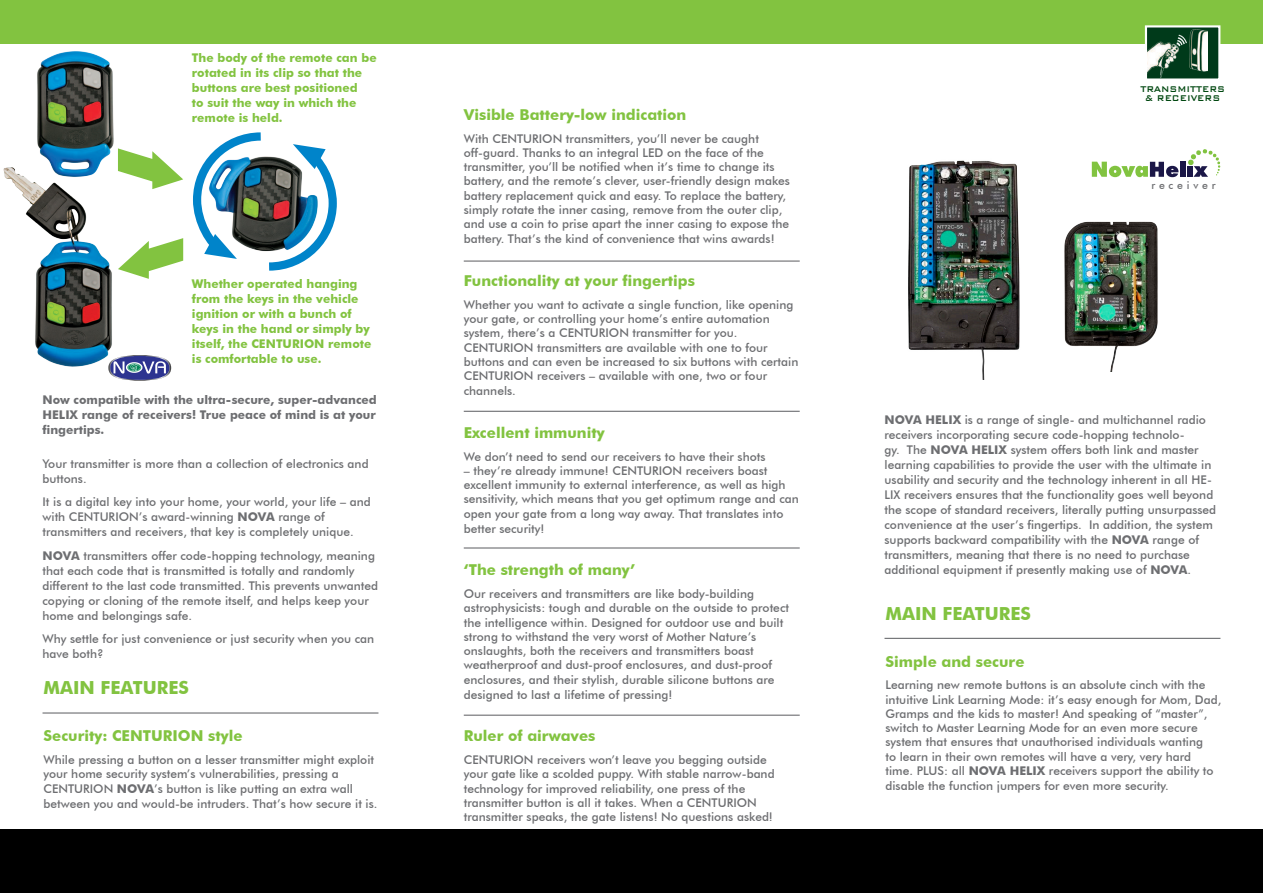
<style>
.page{position:relative;width:1263px;height:893px;background:#fff}
.page>*{position:absolute;margin:0;border:0;box-sizing:border-box;transform-origin:0 0}
.t1{font:700 18px "Futura BT";color:#82c340}
.t2{font:700 15px "Futura BT";color:#82c340}
.t3{font:500 12px/14.4px "Futura BT";color:#6d6e71}
.t4{font:700 12px/15px "Futura BT";color:#82c340}
.t5{font:700 12px/15px "Futura BT";color:#6d6e71;text-align:justify}
.t6{font:500 11.1px/9.9px "Bank Gothic BT";color:#004710;text-align:center;scale:.87 1}
.t7{font:500 10.5px "Futura BT";letter-spacing:.36em;color:#6d6e71}
.s1{font-weight:700}
</style>
<div class="page">
<div style="left:0;top:0;width:1263px;height:44px;background:#82c340"></div>
<div style="left:0;top:829px;width:1263px;height:64px;background:#000"></div>
<div style="left:1146px;top:26px;width:73px;height:54px;background:#003a1a"></div>
<img style="left:1148px;top:29px;width:59px;height:48px">
<div style="left:1145px;top:25px;width:75px;height:56px;border:2px solid #fff"></div>
<img style="left:3px;top:167px;width:109px;height:200px">
<img style="left:30px;top:51px;width:84px;height:131px">
<svg style="left:118px;top:148px;width:65px;height:41px"></svg>
<svg style="left:118px;top:238px;width:65px;height:41px"></svg>
<svg style="left:193px;top:132px;width:144px;height:139px"></svg>
<hr style="left:43px;top:712px;width:335px;height:2px;background:#6d6e71">
<hr style="left:884px;top:638px;width:336px;height:1px;background:#6d6e71">
<hr style="left:464px;top:260px;width:336px;height:2px;background:#6d6e71">
<hr style="left:464px;top:411px;width:336px;height:1px;background:#6d6e71">
<hr style="left:464px;top:547px;width:336px;height:2px;background:#6d6e71">
<hr style="left:464px;top:715px;width:336px;height:1px;background:#6d6e71">
<svg style="left:108px;top:355px;width:63px;height:26px"></svg>
<div style="left:1180px;top:160px;width:6px;height:17px;border:1px solid #fff"></div>
<div style="left:1180px;top:161px;width:5px;height:16px;background:#1b1747"></div>
<svg style="left:1188px;top:149px;width:32px;height:28px"></svg>
<svg style="left:1092px;top:161px;width:87px;height:17px"></svg>
<img style="left:1064px;top:221px;width:94px;height:150px">
<img style="left:908px;top:160px;width:112px;height:219px">
<p class="t4" style="left:192px;top:51px;width:186px">The body of the remote can be rotated in its clip so that the buttons are best positioned<br>to suit the way in which the remote is held.</p>
<p class="t4" style="left:192px;top:277px;width:181px">Whether operated hanging from the keys in the vehicle ignition or with a bunch of keys in the hand or simply by itself, the CENTURION remote is comfortable to use.</p>
<p class="t5" style="left:43px;top:393px;width:336px">Now compatible with the ultra-secure, super-advanced HELIX range of receivers! True peace of mind is at your fingertips.</p>
<p class="t3" style="left:43px;top:457px;width:328px;line-height:15px">Your transmitter is more than a collection of electronics and buttons.</p>
<p class="t3" style="left:43px;top:496px;width:330px;line-height:15px">It is a digital key into your home, your world, your life – and with CENTURION’s award-winning <span class="s1">NOVA</span> range of transmitters and receivers, that key is completely unique.</p>
<p class="t3" style="left:43px;top:549px;width:337px;line-height:15px"><span class="s1">NOVA</span> transmitters offer code-hopping technology, meaning that each code that is transmitted is totally and randomly different to the last code transmitted. This prevents unwanted copying or cloning of the remote itself, and helps keep your home and belongings safe.</p>
<p class="t3" style="left:43px;top:633px;width:333px;line-height:15px">Why settle for just convenience or just security when you can have both?</p>
<h1 class="t1" style="left:43px;top:680px;width:147px">MAIN FEATURES</h1>
<p class="t2" style="left:43px;top:730px;width:201px">Security: CENTURION style</p>
<p class="t3" style="left:43px;top:753px;width:335px">While pressing a button on a lesser transmitter might exploit your home security system’s vulnerabilities, pressing a CENTURION <span class="s1">NOVA</span>’s button is like putting an extra wall between you and would-be intruders. That’s how secure it is.</p>
<p class="t2" style="left:464px;top:108px;width:224px">Visible Battery-low indication</p>
<p class="t3" style="left:464px;top:132px;width:328px">With CENTURION transmitters, you’ll never be caught off-guard. Thanks to an integral LED on the face of the transmitter, you’ll be notified when it’s time to change its battery, and the remote’s clever, user-friendly design makes battery replacement quick and easy. To replace the battery, simply rotate the inner casing, remove from the outer clip, and use a coin to prise apart the inner casing to expose the battery. That’s the kind of convenience that wins awards!</p>
<p class="t2" style="left:464px;top:272px;width:233px">Functionality at your fingertips</p>
<p class="t3" style="left:464px;top:298px;width:336px">Whether you want to activate a single function, like opening your gate, or controlling your home’s entire automation system, there’s a CENTURION transmitter for you.<br>CENTURION transmitters are available with one to four buttons and can even be increased to six buttons with certain CENTURION receivers – available with one, two or four channels.</p>
<p class="t2" style="left:464px;top:426px;width:142px">Excellent immunity</p>
<p class="t3" style="left:464px;top:450px;width:303px">We don’t need to send our receivers to have their shots</p>
<p class="t3" style="left:464px;top:464px;width:337px">– they’re already immune! CENTURION receivers boast excellent immunity to external interference, as well as high sensitivity, which means that you get optimum range and can open your gate from a long way away. That translates into better security!</p>
<p class="t2" style="left:464px;top:564px;width:173px">‘The strength of many’</p>
<p class="t3" style="left:464px;top:588px;width:327px">Our receivers and transmitters are like body-building astrophysicists: tough and durable on the outside to protect the intelligence within. Designed for outdoor use and built strong to withstand the very worst of Mother Nature’s onslaughts, both the receivers and transmitters boast weatherproof and dust-proof enclosures, and dust-proof enclosures, and their stylish, durable silicone buttons are designed to last a lifetime of pressing!</p>
<p class="t2" style="left:464px;top:730px;width:133px">Ruler of airwaves</p>
<p class="t3" style="left:464px;top:754px;width:312px">CENTURION receivers won’t leave you begging outside your gate like a scolded puppy. With stable narrow-band technology for improved reliability, one press of the transmitter button is all it takes. When a CENTURION transmitter speaks, the gate listens! No questions asked!</p>
<p class="t6" style="left:1140px;top:84px;width:99px">TRANSMITTERS &amp; RECEIVERS</p>
<p class="t7" style="left:1151px;top:181px;width:66px">receiver</p>
<p class="t3" style="left:884px;top:414px;width:333px;line-height:15px"><span class="s1">NOVA HELIX</span> is a range of single- and multichannel radio receivers incorporating secure code-hopping technolo-<br>gy. The <span class="s1">NOVA HELIX</span> system offers both link and master learning capabilities to provide the user with the ultimate in usability and security and the technology inherent in all HE-LIX receivers ensures that the functionality goes well beyond the scope of standard receivers, literally putting unsurpassed convenience at the user’s fingertips. In addition, the system supports backward compatibility with the <span class="s1">NOVA</span> range of transmitters, meaning that there is no need to purchase additional equipment if presently making use of <span class="s1">NOVA</span>.</p>
<h1 class="t1" style="left:885px;top:606px;width:147px">MAIN FEATURES</h1>
<p class="t2" style="left:885px;top:655px;width:141px">Simple and secure</p>
<p class="t3" style="left:885px;top:679px;width:337px">Learning new remote buttons is an absolute cinch with the intuitive Link Learning Mode: it’s easy enough for Mom, Dad, Gramps and the kids to master! And speaking of “master”, switch to Master Learning Mode for an even more secure system that ensures that unauthorised individuals wanting<br>to learn in their own remotes will have a very, very hard time. PLUS: all <span class="s1">NOVA HELIX</span> receivers support the ability to disable the function jumpers for even more security.</p>
</div>
